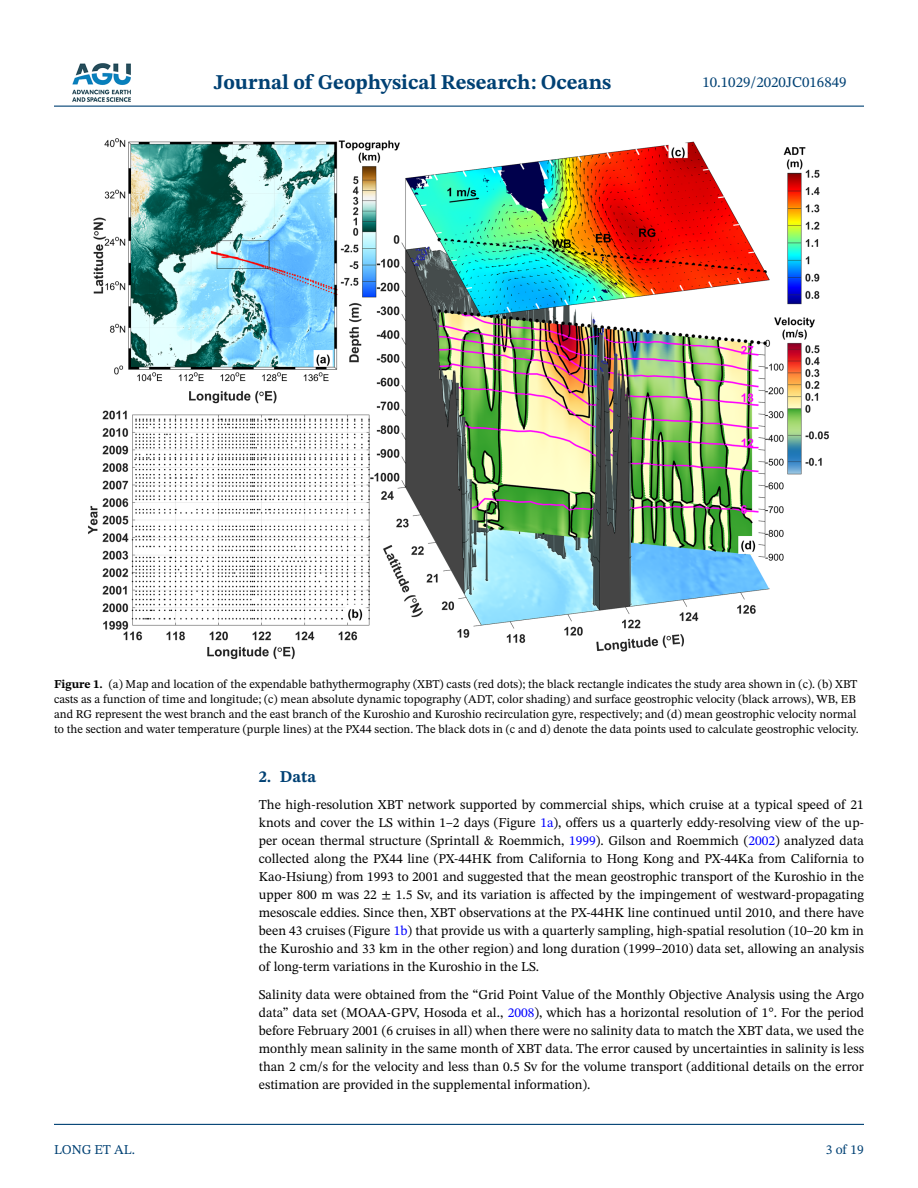
<style>
.page{position:relative;width:918px;height:1188px;background:#fff}
.page>*{position:absolute;margin:0;border:0;box-sizing:border-box;transform-origin:0 0}
.t1{font:700 21px "STIX Two Text";color:#004174}
.t2{font:700 16.5px "STIX Two Text";color:#004174}
.t3{font:15px "STIX Two Text";color:#004174}
.t4{font:13.5px/18px "STIX Two Text";color:#000;text-align:justify}
.t5{font:13.5px "STIX Two Text";color:#004174}
.t6{font:12px/15px "STIX Two Text";color:#000}
.s1{font-weight:700}
.s2{color:#00f}
</style>
<div class="page">
<hr style="left:54px;top:106px;width:810px;height:1px;background:#004174">
<hr style="left:54px;top:1124px;width:810px;height:1px;background:#004174">
<img style="left:72px;top:63px;width:59px;height:39px">
<img style="left:88px;top:138px;width:741px;height:522px">
<h1 class="t1" style="left:214px;top:67px;width:399px">Journal of Geophysical Research: Oceans</h1>
<p class="t3" style="left:702px;top:72px;width:146px">10.1029/2020JC016849</p>
<p class="t6" style="left:54px;top:677px;width:806px"><span class="s1">Figure 1.</span> (a) Map and location of the expendable bathythermography (XBT) casts (red dots); the black rectangle indicates the study area shown in (c). (b) XBT casts as a function of time and longitude; (c) mean absolute dynamic topography (ADT, color shading) and surface geostrophic velocity (black arrows), WB, EB and RG represent the west branch and the east branch of the Kuroshio and Kuroshio recirculation gyre, respectively; and (d) mean geostrophic velocity normal to the section and water temperature (purple lines) at the PX44 section. The black dots in (c and d) denote the data points used to calculate geostrophic velocity.</p>
<p class="t5" style="left:54px;top:1140px;width:83px">LONG ET AL.</p>
<p class="t2" style="left:259px;top:765px;width:59px">2. Data</p>
<p class="t4" style="left:259px;top:795px;width:607px">The high-resolution XBT network supported by commercial ships, which cruise at a typical speed of 21 knots and cover the LS within 1–2 days (Figure <span class="s2">1a</span>), offers us a quarterly eddy-resolving view of the up&shy;per ocean thermal structure (Sprintall &amp; Roemmich, <span class="s2">1999</span>). Gilson and Roemmich (<span class="s2">2002</span>) analyzed data collected along the PX44 line (PX-44HK from California to Hong Kong and PX-44Ka from California to Kao-Hsiung) from 1993 to 2001 and suggested that the mean geostrophic transport of the Kuroshio in the upper 800 m was 22 ± 1.5 Sv, and its variation is affected by the impingement of westward-propagating mesoscale eddies. Since then, XBT observations at the PX-44HK line continued until 2010, and there have been 43 cruises (Figure <span class="s2">1b</span>) that provide us with a quarterly sampling, high-spatial resolution (10–20 km in the Kuroshio and 33 km in the other region) and long duration (1999–2010) data set, allowing an analysis of long-term variations in the Kuroshio in the LS.</p>
<p class="t4" style="left:259px;top:986px;width:607px">Salinity data were obtained from the “Grid Point Value of the Monthly Objective Analysis using the Argo data” data set (MOAA-GPV, Hosoda et al., <span class="s2">2008</span>), which has a horizontal resolution of 1°. For the period before February 2001 (6 cruises in all) when there were no salinity data to match the XBT data, we used the monthly mean salinity in the same month of XBT data. The error caused by uncertainties in salinity is less than 2 cm/s for the velocity and less than 0.5 Sv for the volume transport (additional details on the error estimation are provided in the supplemental information).</p>
<p class="t5" style="left:826px;top:1140px;width:40px">3 of 19</p>
</div>
